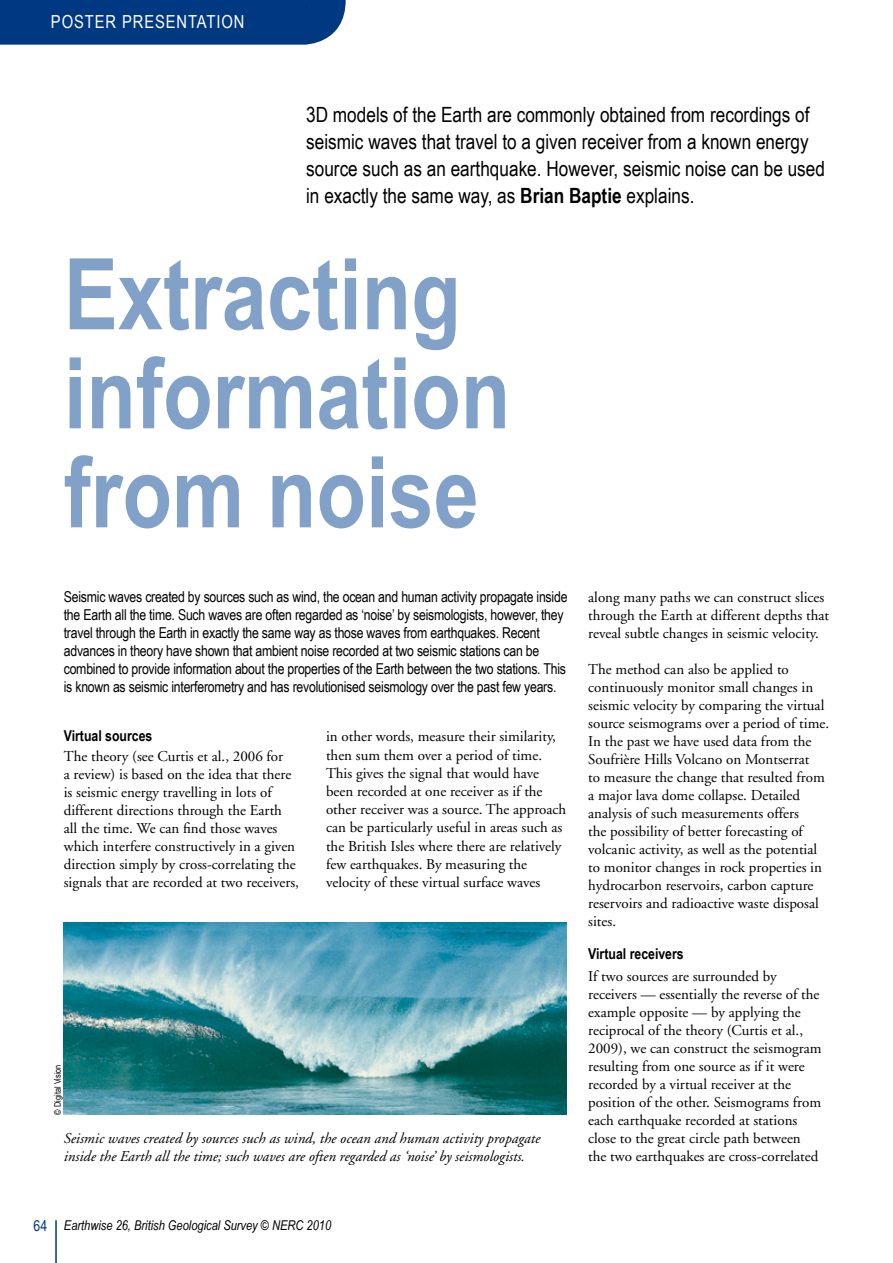
<style>
.page{position:relative;width:893px;height:1263px;background:#fff}
.page>*{position:absolute;margin:0;border:0;box-sizing:border-box;transform-origin:0 0}
.t1{font:700 99px/99px "Arial Narrow";color:#81a1c8}
.Standfirst_Para{font:21px/27px "Arial Narrow";color:#000}
.Theme_Title{font:18px "Arial Narrow";letter-spacing:.05em;color:#fff}
.Main_Body_Text{font:15px/18px "Adobe Garamond";color:#000}
.Sub_Heading_Para{font:15px/18px "Arial Narrow";letter-spacing:-.015em;color:#000}
.t2{font:italic 15px/18px "Adobe Garamond";color:#000}
.Sub_Heading_in_Main{font:700 15px "Arial Narrow";color:#000}
.page_number{font:15px "Arial Narrow";color:#003882}
.bottom_page_text{font:italic 13.5px "Arial Narrow";color:#000}
.Credit{font:9px "Arial Narrow";color:#000}
.s1{font-weight:700}
</style>
<div class="page">
<hr style="left:55px;top:1220px;width:2px;height:43px;background:#003882">
<div style="left:0;top:0;width:346px;height:45px;background:#003882"></div>
<img style="left:64px;top:922px;width:503px;height:192px">
<p class="Theme_Title" style="left:51px;top:8px;width:195px">POSTER PRESENTATION</p>
<p class="Standfirst_Para" style="left:306px;top:100px;width:520px">3D models of the Earth are commonly obtained from recordings of seismic waves that travel to a given receiver from a known energy source such as an earthquake. However, seismic noise can be used in exactly the same way, as <span class="s1">Brian Baptie</span> explains.</p>
<p class="t1" style="left:64px;top:240px;width:448px">Extracting information from noise</p>
<p class="Sub_Heading_Para" style="left:64px;top:587px;width:505px">Seismic waves created by sources such as wind, the ocean and human activity propagate inside the Earth all the time. Such waves are often regarded as ‘noise’ by seismologists, however, they travel through the Earth in exactly the same way as those waves from earthquakes. Recent advances in theory have shown that ambient noise recorded at two seismic stations can be combined to provide information about the properties of the Earth between the two stations. This is known as seismic interferometry and has revolutionised seismology over the past few years.</p>
<p class="Sub_Heading_in_Main" style="left:64px;top:725px;width:90px">Virtual sources</p>
<p class="Main_Body_Text" style="left:64px;top:748px;width:237px">The theory (see Curtis et al., 2006 for<br>a review) is based on the idea that there is seismic energy travelling in lots of different directions through the Earth all the time. We can find those waves which interfere constructively in a given direction simply by cross-correlating the signals that are recorded at two receivers,</p>
<p class="Main_Body_Text" style="left:326px;top:728px;width:242px">in other words, measure their similarity, then sum them over a period of time.<br>This gives the signal that would have been recorded at one receiver as if the other receiver was a source. The approach can be particularly useful in areas such as the British Isles where there are relatively few earthquakes. By measuring the velocity of these virtual surface waves</p>
<p class="Credit" style="left:51px;top:1114px;width:52px;rotate:-90deg">© Digital Vision</p>
<p class="t2" style="left:64px;top:1130px;width:478px">Seismic waves created by sources such as wind, the ocean and human activity propagate inside the Earth all the time; such waves are often regarded as ‘noise’ by seismologists.</p>
<p class="Main_Body_Text" style="left:588px;top:589px;width:242px">along many paths we can construct slices through the Earth at different depths that reveal subtle changes in seismic velocity.</p>
<p class="Main_Body_Text" style="left:588px;top:661px;width:242px">The method can also be applied to continuously monitor small changes in seismic velocity by comparing the virtual source seismograms over a period of time.<br>In the past we have used data from the Soufrière Hills Volcano on Montserrat<br>to measure the change that resulted from a major lava dome collapse. Detailed analysis of such measurements offers<br>the possibility of better forecasting of volcanic activity, as well as the potential to monitor changes in rock properties in hydrocarbon reservoirs, carbon capture reservoirs and radioactive waste disposal sites.</p>
<p class="Sub_Heading_in_Main" style="left:588px;top:942px;width:97px">Virtual receivers</p>
<p class="Main_Body_Text" style="left:588px;top:968px;width:235px">If two sources are surrounded by receivers — essentially the reverse of the example opposite — by applying the reciprocal of the theory (Curtis et al., 2009), we can construct the seismogram resulting from one source as if it were recorded by a virtual receiver at the position of the other. Seismograms from each earthquake recorded at stations close to the great circle path between the two earthquakes are cross-correlated</p>
<p class="page_number" style="left:34px;top:1215px;width:15px">64</p>
<p class="bottom_page_text" style="left:64px;top:1216px;width:269px">Earthwise 26, British Geological Survey © NERC 2010</p>
</div>
